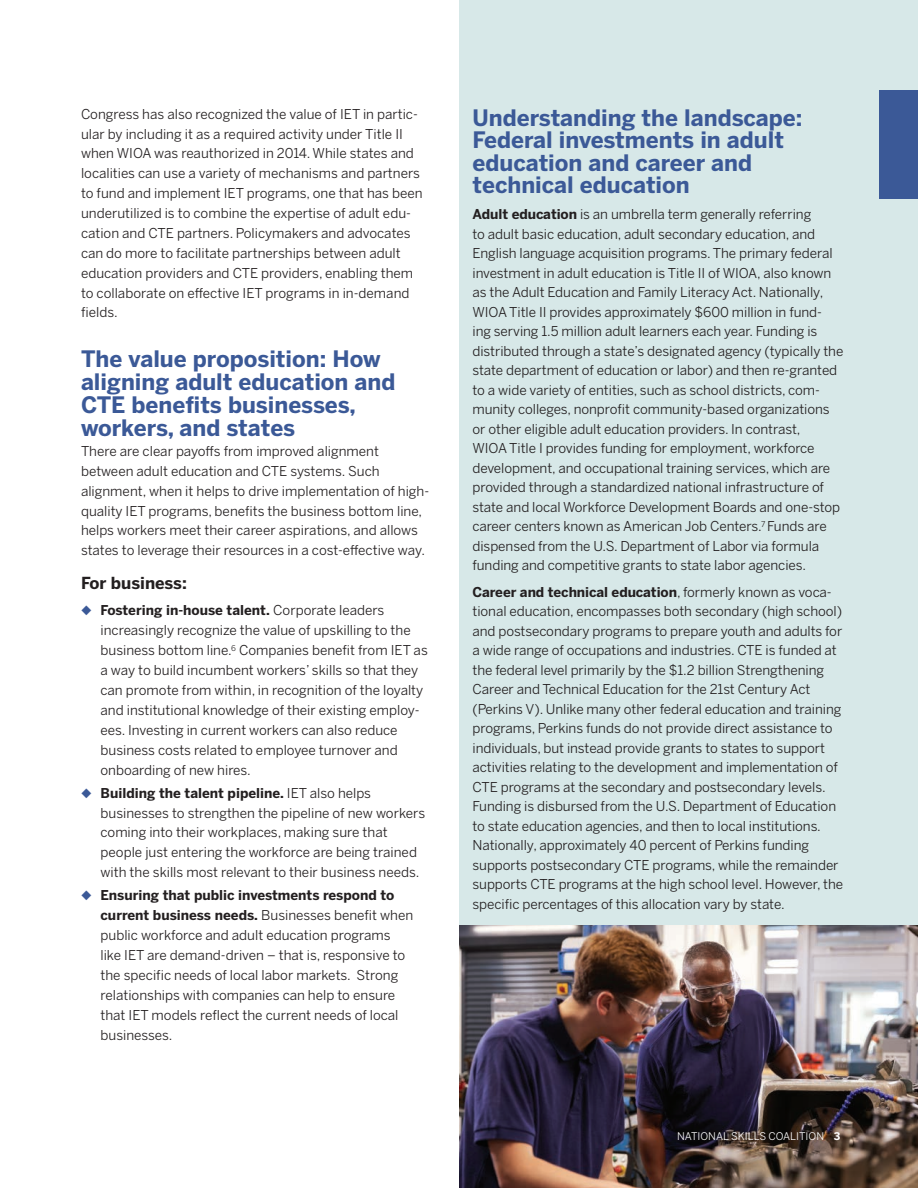
<style>
.page{position:relative;width:918px;height:1188px;background:#fff}
.page>*{position:absolute;margin:0;border:0;box-sizing:border-box;transform-origin:0 0}
.t1{font:700 22.5px/23px "Benton Sans";color:#3b5997}
.t2{font:700 16.5px "Benton Sans";color:#231f20}
.t3{font:13.5px/20px "Benton Sans";letter-spacing:-.005em;color:#231f20}
.t4{font:10.5px "Benton Sans";color:#fff}
.s1{color:#3b5997}
.s2{font-weight:700}
</style>
<div class="page">
<div style="left:459px;top:0;width:459px;height:1188px;background:#d7e8e8"></div>
<img style="left:459px;top:926px;width:459px;height:262px">
<div style="left:879px;top:90px;width:39px;height:108px;background:#3b5997"></div>
<p class="t3" style="left:81px;top:104px;width:343px">Congress has also recognized the value of IET in partic&shy;ular by including it as a required activity under Title II when WIOA was reauthorized in 2014. While states and localities can use a variety of mechanisms and partners to fund and implement IET programs, one that has been underutilized is to combine the expertise of adult edu&shy;cation and CTE partners. Policymakers and advocates can do more to facilitate partnerships between adult education providers and CTE providers, enabling them to collaborate on effective IET programs in in-demand fields.</p>
<h1 class="t1" style="left:81px;top:348px;width:316px">The value proposition: How aligning adult education and<br>CTE benefits businesses, workers, and states</h1>
<p class="t3" style="left:81px;top:441px;width:350px">There are clear payoffs from improved alignment between adult education and CTE systems. Such alignment, when it helps to drive implementation of high&shy;quality IET programs, benefits the business bottom line, helps workers meet their career aspirations, and allows states to leverage their resources in a cost-effective way.</p>
<p class="t2" style="left:81px;top:572px;width:107px">For business:</p>
<p class="t3" style="left:100px;top:601px;width:329px;text-indent:-19px"><span class="s1">◆</span> <span class="s2">Fostering in-house talent.</span> Corporate leaders increasingly recognize the value of upskilling to the business bottom line.<sup>6</sup> Companies benefit from IET as a way to build incumbent workers’ skills so that they can promote from within, in recognition of the loyalty and institutional knowledge of their existing employ&shy;ees. Investing in current workers can also reduce business costs related to employee turnover and onboarding of new hires.</p>
<p class="t3" style="left:101px;top:783px;width:326px;text-indent:-19px"><span class="s1">◆</span> <span class="s2">Building the talent pipeline.</span> IET also helps businesses to strengthen the pipeline of new workers coming into their workplaces, making sure that people just entering the workforce are being trained with the skills most relevant to their business needs.</p>
<p class="t3" style="left:101px;top:885px;width:314px;text-indent:-19px"><span class="s1">◆</span> <span class="s2">Ensuring that public investments respond to current business needs.</span> Businesses benefit when public workforce and adult education programs like IET are demand-driven – that is, responsive to the specific needs of local labor markets. Strong relationships with companies can help to ensure that IET models reflect the current needs of local businesses.</p>
<h1 class="t1" style="left:472px;top:107px;width:332px;line-height:22.5px">Understanding the landscape:<br>Federal investments in adult education and career and technical education</h1>
<p class="t3" style="left:472px;top:205px;width:372px;line-height:19.5px"><span class="s2">Adult education</span> is an umbrella term generally referring<br>to adult basic education, adult secondary education, and English language acquisition programs. The primary federal investment in adult education is Title II of WIOA, also known as the Adult Education and Family Literacy Act. Nationally, WIOA Title II provides approximately $600 million in fund&shy;ing serving 1.5 million adult learners each year. Funding is distributed through a state’s designated agency (typically the state department of education or labor) and then re-granted to a wide variety of entities, such as school districts, com&shy;munity colleges, nonprofit community-based organizations or other eligible adult education providers. In contrast,<br>WIOA Title I provides funding for employment, workforce development, and occupational training services, which are provided through a standardized national infrastructure of state and local Workforce Development Boards and one-stop career centers known as American Job Centers.<sup>7</sup> Funds are dispensed from the U.S. Department of Labor via formula funding and competitive grants to state labor agencies.</p>
<p class="t3" style="left:472px;top:582px;width:372px;line-height:19.5px"><span class="s2">Career and technical education</span>, formerly known as voca&shy;tional education, encompasses both secondary (high school) and postsecondary programs to prepare youth and adults for a wide range of occupations and industries. CTE is funded at the federal level primarily by the $1.2 billion Strengthening Career and Technical Education for the 21st Century Act (Perkins V). Unlike many other federal education and training programs, Perkins funds do not provide direct assistance to individuals, but instead provide grants to states to support activities relating to the development and implementation of CTE programs at the secondary and postsecondary levels.<br>Funding is disbursed from the U.S. Department of Education to state education agencies, and then to local institutions.<br>Nationally, approximately 40 percent of Perkins funding supports postsecondary CTE programs, while the remainder supports CTE programs at the high school level. However, the specific percentages of this allocation vary by state.</p>
<p class="t4" style="left:677px;top:1130px;width:165px">NATIONAL SKILLS COALITION <span class="s2">3</span></p>
</div>
